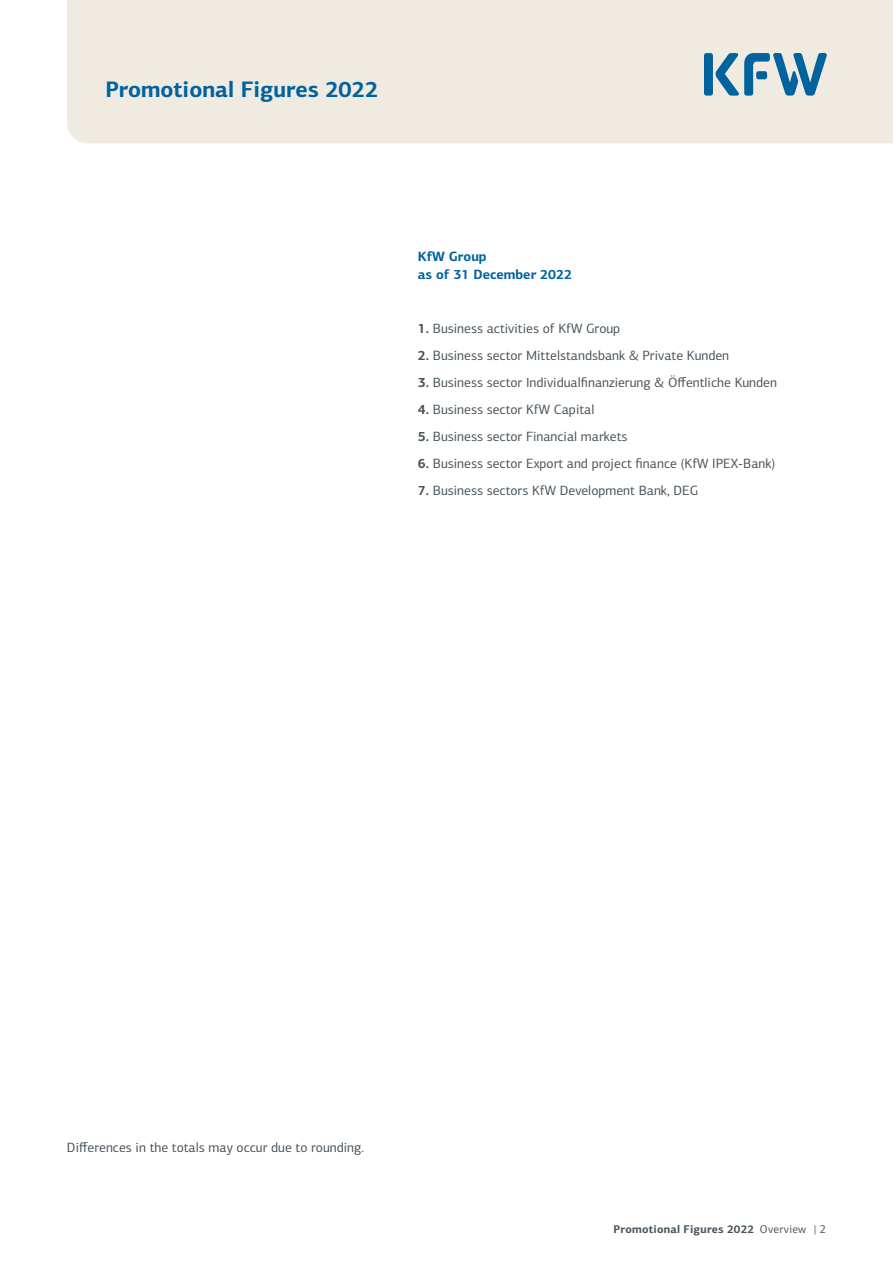
<style>
.page{position:relative;width:893px;height:1263px;background:#fff}
.page>*{position:absolute;margin:0;border:0;box-sizing:border-box;transform-origin:0 0}
.t1{font:700 22.5px "KFW Centro Sans";color:#00639e}
.Fließtext_9_12{font:13.5px "KFW Centro Sans";color:#48535b}
.Fließtext-ZwÜ_9_12_m{font:700 13.5px/18px "KFW Centro Sans";color:#00639e}
.t2{font:700 11.25px "KFW Centro Sans";letter-spacing:.02em;color:#48535b}
.s1{font-weight:700}
.s2{font-weight:400}
</style>
<div class="page">
<div style="left:67px;top:0;width:826px;height:144px;background:#efebe1"></div>
<div style="left:704px;top:53px;width:9px;height:43px;background:#00639e;border-radius:3px"></div>
<svg style="left:716px;top:53px;width:111px;height:43px"></svg>
<h1 class="t1" style="left:105px;top:75px;width:275px">Promotional Figures 2022</h1>
<h2 class="Fließtext-ZwÜ_9_12_m" style="left:418px;top:247px;width:156px">KfW Group<br>as of 31 December 2022</h2>
<p class="Fließtext_9_12" style="left:418px;top:319px;width:204px"><span class="s1">1.</span> Business activities of KfW Group</p>
<p class="Fließtext_9_12" style="left:418px;top:346px;width:313px"><span class="s1">2.</span> Business sector Mittelstandsbank &amp; Private Kunden</p>
<p class="Fließtext_9_12" style="left:418px;top:373px;width:361px"><span class="s1">3.</span> Business sector Individualfinanzierung &amp; Öffentliche Kunden</p>
<p class="Fließtext_9_12" style="left:418px;top:400px;width:178px"><span class="s1">4.</span> Business sector KfW Capital</p>
<p class="Fließtext_9_12" style="left:418px;top:427px;width:211px"><span class="s1">5.</span> Business sector Financial markets</p>
<p class="Fließtext_9_12" style="left:418px;top:454px;width:359px"><span class="s1">6.</span> Business sector Export and project finance (KfW IPEX-Bank)</p>
<p class="Fließtext_9_12" style="left:418px;top:481px;width:282px"><span class="s1">7.</span> Business sectors KfW Development Bank, DEG</p>
<p class="Fließtext_9_12" style="left:67px;top:1138px;width:299px">Differences in the totals may occur due to rounding.</p>
<p class="t2" style="left:613px;top:1222px;width:214px">Promotional Figures 2022 <span class="s2">Overview | 2</span></p>
</div>
